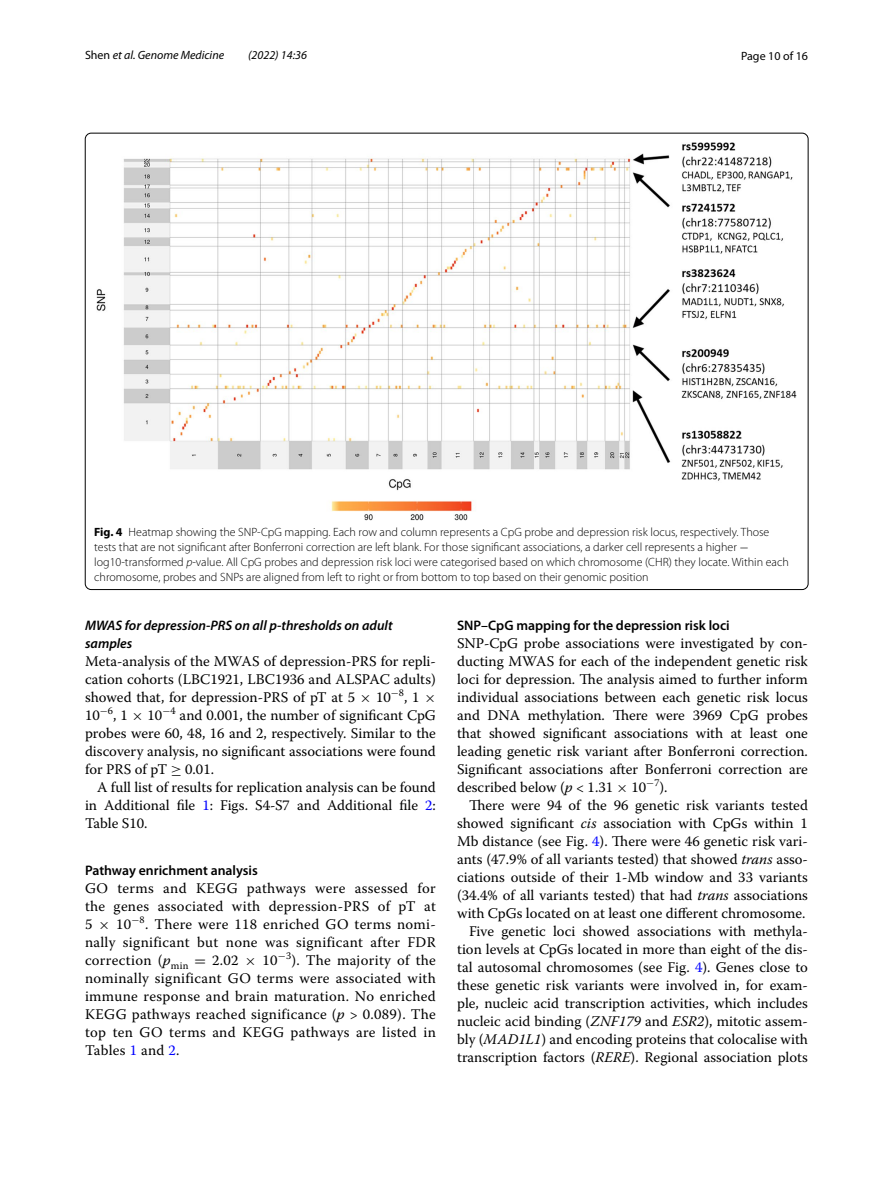
<style>
.page{position:relative;width:893px;height:1187px;background:#fff}
.page>*{position:absolute;margin:0;border:0;box-sizing:border-box;transform-origin:0 0}
.t1{font:14.7px/18px "Warnock Pro";color:#000;text-align:justify}
.t2{font:600 13.8px "Myriad Pro";color:#000}
.t3{font:italic 600 13.8px/18px "Myriad Pro";color:#000}
.t4{font:300 12px/15px "Myriad Pro";color:#000}
.t5{font:italic 12px "Myriad Pro";color:#000}
.t6{font:12px "Myriad Pro";color:#000}
.s1{font-style:normal}
.s2{font-weight:700}
.s3{font-family:"MTSY";font-weight:400}
.s4{font-style:italic}
.s5{font-family:"MTSY"}
.s6{color:#00f}
</style>
<div class="page">
<img style="left:96px;top:142px;width:701px;height:378px">
<p class="t5" style="left:85px;top:48px;width:141px"><span class="s1">Shen</span> et al. Genome Medicine</p>
<p class="t5" style="left:248px;top:48px;width:60px">(2022) 14:36</p>
<p class="t6" style="left:741px;top:48px;width:68px">Page 10 of 16</p>
<p class="t4" style="left:94px;top:524px;width:696px"><span class="s2">Fig. 4</span> Heatmap showing the SNP-CpG mapping. Each row and column represents a CpG probe and depression risk locus, respectively. Those tests that are not significant after Bonferroni correction are left blank. For those significant associations, a darker cell represents a higher <span class="s3">− </span>log10-transformed <span class="s4">p</span>-value. All CpG probes and depression risk loci were categorised based on which chromosome (CHR) they locate. Within each chromosome, probes and SNPs are aligned from left to right or from bottom to top based on their genomic position</p>
<p class="t3" style="left:85px;top:616px;width:309px">MWAS for depression‑PRS on all p‑thresholds on adult samples</p>
<p class="t1" style="left:85px;top:652px;width:352px">Meta-analysis of the MWAS of depression-PRS for repli&shy;cation cohorts (LBC1921, LBC1936 and ALSPAC adults) showed that, for depression-PRS of pT at 5 <span class="s5">×</span> 10<sup>−</sup><sup>8</sup>, 1 <span class="s5">× </span>10<sup>−</sup><sup>6</sup>, 1 <span class="s5">×</span> 10<sup>−</sup><sup>4</sup> and 0.001, the number of significant CpG probes were 60, 48, 16 and 2, respectively. Similar to the discovery analysis, no significant associations were found for PRS of pT <span class="s5">≥</span> 0.01.</p>
<p class="t1" style="left:85px;top:778px;width:352px;text-indent:12px">A full list of results for replication analysis can be found in Additional file <span class="s6">1</span>: Figs. S4-S7 and Additional file <span class="s6">2</span>:<br>Table S10.</p>
<p class="t2" style="left:85px;top:861px;width:174px">Pathway enrichment analysis</p>
<p class="t1" style="left:85px;top:879px;width:352px">GO terms and KEGG pathways were assessed for the genes associated with depression-PRS of pT at 5 <span class="s5">×</span> 10<sup>−</sup><sup>8</sup>. There were 118 enriched GO terms nomi&shy;nally significant but none was significant after FDR correction (<span class="s4">p</span><sub>min</sub> <span class="s5">=</span> 2.02 <span class="s5">×</span> 10<sup>−</sup><sup>3</sup>). The majority of the nominally significant GO terms were associated with immune response and brain maturation. No enriched KEGG pathways reached significance (<span class="s4">p</span> &gt; 0.089). The top ten GO terms and KEGG pathways are listed in Tables <span class="s6">1</span> and <span class="s6">2</span>.</p>
<p class="t2" style="left:457px;top:616px;width:274px">SNP–CpG mapping for the depression risk loci</p>
<p class="t1" style="left:457px;top:634px;width:352px">SNP-CpG probe associations were investigated by con&shy;ducting MWAS for each of the independent genetic risk loci for depression. The analysis aimed to further inform individual associations between each genetic risk locus and DNA methylation. There were 3969 CpG probes that showed significant associations with at least one leading genetic risk variant after Bonferroni correction.<br>Significant associations after Bonferroni correction are described below (<span class="s4">p</span> &lt; 1.31 <span class="s5">×</span> 10<sup>−</sup><sup>7</sup>).</p>
<p class="t1" style="left:457px;top:796px;width:352px;text-align:right">There were 94 of the 96 genetic risk variants tested showed significant <span class="s4">cis</span> association with CpGs within 1<br>Mb distance (see Fig. <span class="s6">4</span>). There were 46 genetic risk vari&shy;ants (47.9% of all variants tested) that showed <span class="s4">trans</span> asso&shy;ciations outside of their 1-Mb window and 33 variants (34.4% of all variants tested) that had <span class="s4">trans</span> associations with CpGs located on at least one different chromosome.<br>Five genetic loci showed associations with methyla&shy;tion levels at CpGs located in more than eight of the dis&shy;tal autosomal chromosomes (see Fig. <span class="s6">4</span>). Genes close to these genetic risk variants were involved in, for exam&shy;ple, nucleic acid transcription activities, which includes nucleic acid binding (<span class="s4">ZNF179</span> and <span class="s4">ESR2</span>), mitotic assem&shy;bly (<span class="s4">MAD1L1</span>) and encoding proteins that colocalise with transcription factors (<span class="s4">RERE</span>). Regional association plots</p>
</div>
